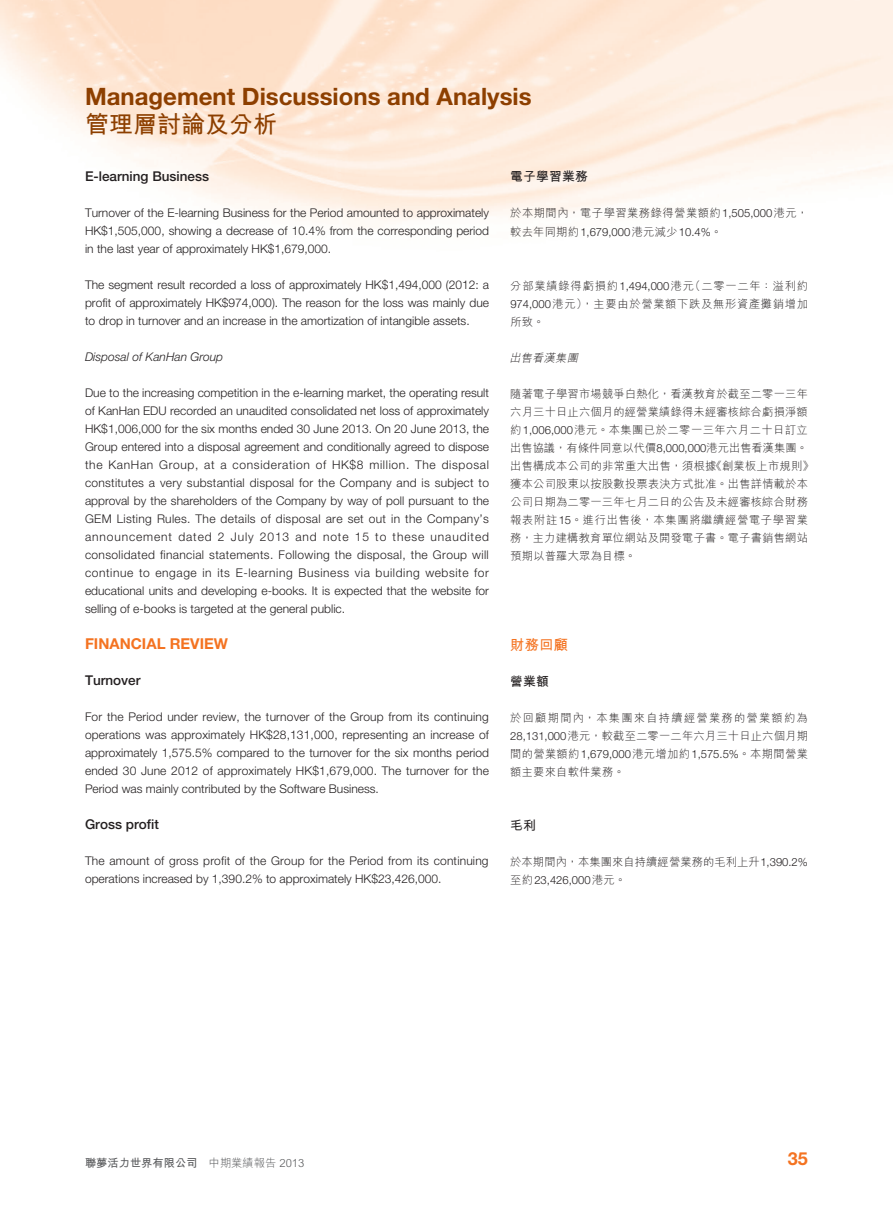
<style>
.page{position:relative;width:893px;height:1212px;background:#fff}
.page>*{position:absolute;margin:0;border:0;box-sizing:border-box;transform-origin:0 0}
.t1{font:700 24px "Helvetica Neue LT Std";color:#8d3f00}
.t2{font:700 24px "M Hei HK";color:#8d3f00}
.t3{font:700 18px "Helvetica Neue LT Std";color:#f47321}
.t4{font:700 15px "Helvetica Neue LT Std";color:#f47321}
.t5{font:700 14.25px "M Hei HK";color:#f47321}
.t6{font:500 13.5px "Helvetica Neue LT Std";color:#231f20}
.t7{font:700 12.75px "M Hei HK";letter-spacing:.02em;color:#231f20}
.t8{font:300 12px/18px "Helvetica Neue LT Std";color:#231f20;text-align:justify}
.t9{font:italic 300 12px "Helvetica Neue LT Std";color:#231f20}
.t10{font:300 11.25px/18px "M Hei HK";letter-spacing:.02em;color:#231f20;text-align:justify}
.t11{font:300 11.25px "Helvetica Neue LT Std";color:#231f20}
.t12{font:300 11.25px "M Hei HK";letter-spacing:.045em;color:#231f20}
.t13{font:300 11.25px "M Hei HK";color:#57585a}
.t14{font:italic 300 11.25px "M Hei HK";color:#231f20}
.s1{font-family:"Helvetica Neue LT Std"}
.s2{font-family:"M Hei HK"}
.s3{font-weight:700}
</style>
<div class="page">
<h1 class="t1" style="left:85px;top:82px;width:448px">Management Discussions and Analysis</h1>
<h1 class="t2" style="left:85px;top:107px;width:193px">管理層討論及分析</h1>
<p class="t6" style="left:85px;top:168px;width:126px">E-learning Business</p>
<p class="t8" style="left:85px;top:204px;width:405px">Turnover of the E-learning Business for the Period amounted to approximately HK$1,505,000, showing a decrease of 10.4% from the corresponding period in the last year of approximately HK$1,679,000.</p>
<p class="t8" style="left:85px;top:276px;width:405px">The segment result recorded a loss of approximately HK$1,494,000 (2012: a profit of approximately HK$974,000). The reason for the loss was mainly due to drop in turnover and an increase in the amortization of intangible assets.</p>
<p class="t9" style="left:85px;top:350px;width:140px">Disposal of KanHan Group</p>
<p class="t8" style="left:85px;top:384px;width:405px">Due to the increasing competition in the e-learning market, the operating result of KanHan EDU recorded an unaudited consolidated net loss of approximately HK$1,006,000 for the six months ended 30 June 2013. On 20 June 2013, the Group entered into a disposal agreement and conditionally agreed to dispose the KanHan Group, at a consideration of HK$8 million. The disposal constitutes a very substantial disposal for the Company and is subject to approval by the shareholders of the Company by way of poll pursuant to the GEM Listing Rules. The details of disposal are set out in the Company’s announcement dated 2 July 2013 and note 15 to these unaudited consolidated financial statements. Following the disposal, the Group will continue to engage in its E-learning Business via building website for educational units and developing e-books. It is expected that the website for selling of e-books is targeted at the general public.</p>
<p class="t4" style="left:85px;top:635px;width:145px">FINANCIAL REVIEW</p>
<p class="t6" style="left:85px;top:672px;width:57px">Turnover</p>
<p class="t8" style="left:85px;top:708px;width:405px">For the Period under review, the turnover of the Group from its continuing operations was approximately HK$28,131,000, representing an increase of approximately 1,575.5% compared to the turnover for the six months period ended 30 June 2012 of approximately HK$1,679,000. The turnover for the Period was mainly contributed by the Software Business.</p>
<p class="t6" style="left:85px;top:816px;width:75px">Gross profit</p>
<p class="t8" style="left:85px;top:852px;width:405px">The amount of gross profit of the Group for the Period from its continuing operations increased by 1,390.2% to approximately HK$23,426,000.</p>
<p class="t7" style="left:510px;top:168px;width:79px">電子學習業務</p>
<p class="t12" style="left:510px;top:208px;width:299px">於本期間內，電子學習業務錄得營業額約<span class="s1">1,505,000</span>港元，</p>
<p class="t11" style="left:510px;top:225px;width:213px"><span class="s2">較去年同期約</span>1,679,000<span class="s2">港元減少</span>10.4%<span class="s2">。</span></p>
<p class="t10" style="left:510px;top:276px;width:299px">分部業績錄得虧損約<span class="s1">1,494,000</span>港元（二零一二年：溢利約<span class="s1">974,000</span>港元），主要由於營業額下跌及無形資產攤銷增加所致。</p>
<p class="t14" style="left:509px;top:352px;width:72px">出售看漢集團</p>
<p class="t10" style="left:510px;top:384px;width:305px;text-align:left">隨著電子學習市場競爭白熱化，看漢教育於截至二零一三年六月三十日止六個月的經營業績錄得未經審核綜合虧損淨額約<span class="s1">1,006,000</span>港元。本集團已於二零一三年六月二十日訂立出售協議，有條件同意以代價<span class="s1">8,000,000</span>港元出售看漢集團。出售構成本公司的非常重大出售，須根據《創業板上市規則》獲本公司股東以按股數投票表決方式批准。出售詳情載於本公司日期為二零一三年七月二日的公告及未經審核綜合財務報表附註<span class="s1">15</span>。進行出售後，本集團將繼續經營電子學習業務，主力建構教育單位網站及開發電子書。電子書銷售網站預期以普羅大眾為目標。</p>
<p class="t5" style="left:510px;top:634px;width:59px">財務回顧</p>
<p class="t7" style="left:510px;top:672px;width:40px">營業額</p>
<p class="t10" style="left:510px;top:708px;width:299px">於回顧期間內，本集團來自持續經營業務的營業額約為<span class="s1">28,131,000</span>港元，較截至二零一二年六月三十日止六個月期間的營業額約<span class="s1">1,679,000</span>港元增加約<span class="s1">1,575.5%</span>。本期間營業額主要來自軟件業務。</p>
<p class="t7" style="left:510px;top:816px;width:27px">毛利</p>
<p class="t10" style="left:510px;top:852px;width:299px">於本期間內，本集團來自持續經營業務的毛利上升<span class="s1">1,390.2%</span></p>
<p class="t11" style="left:510px;top:873px;width:117px"><span class="s2">至約</span>23,426,000<span class="s2">港元。</span></p>
<p class="t13" style="left:85px;top:1157px;width:221px"><span class="s3">聯夢活力世界有限公司</span>　中期業績報告 2013</p>
<h2 class="t3" style="left:788px;top:1148px;width:22px">35</h2>
</div>
